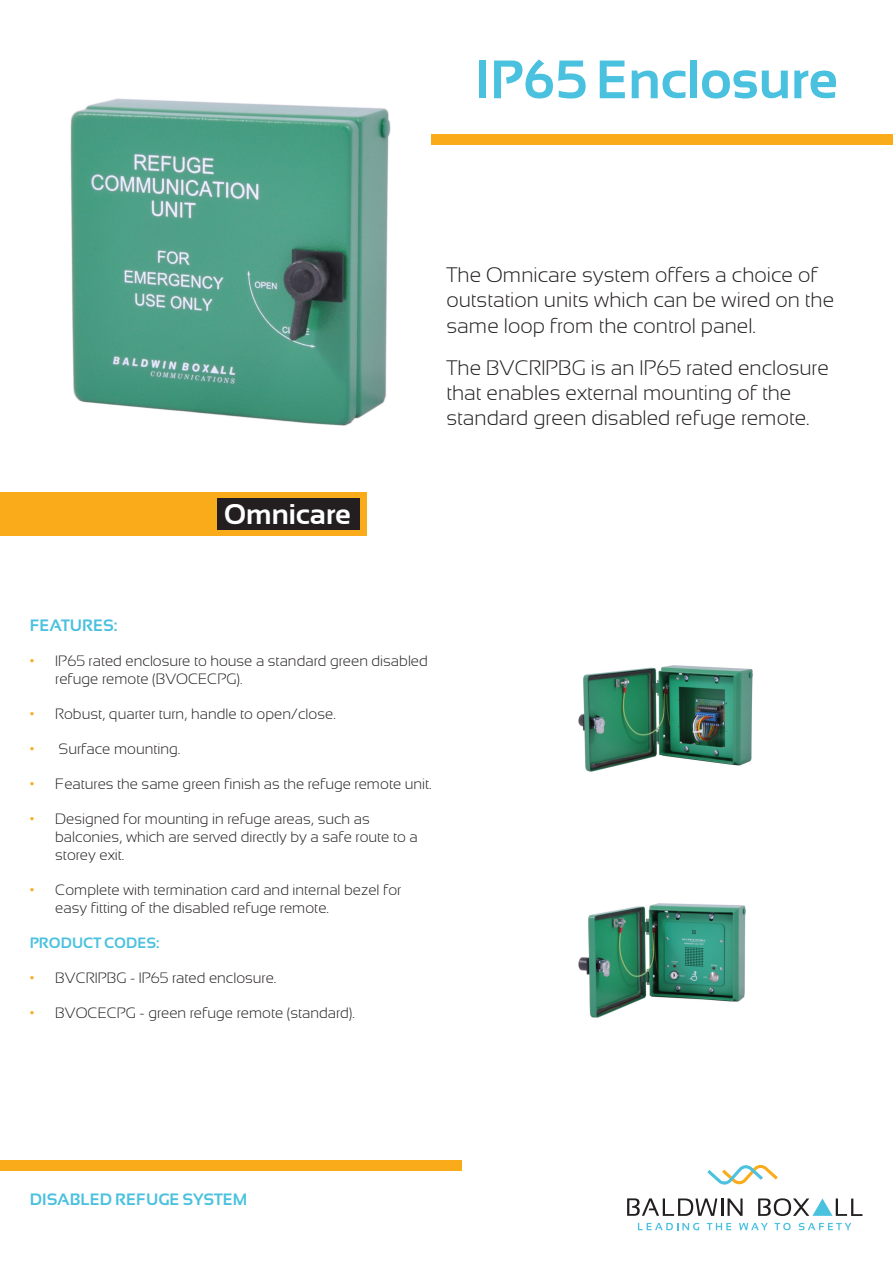
<style>
.page{position:relative;width:893px;height:1263px;background:#fff}
.page>*{position:absolute;margin:0;border:0;box-sizing:border-box;transform-origin:0 0}
.Page_Heading_p1{font:700 54px "Sansation";color:#4ac1df}
.t1{font:700 28.5px "Sansation";color:#fff}
.First_para_front_pag{font:300 21px/25.2px "Sansation";color:#231f20}
.Product_Category{font:700 16.5px "Sansation";color:#4ac1df}
.t2{font:300 15px/18px "Sansation";color:#231f20}
.t3{font:700 15px "Sansation";color:#4ac1df}
.s1{color:#faab1a}
</style>
<div class="page">
<svg style="left:638px;top:1223px;width:61px;height:7px"></svg>
<svg style="left:707px;top:1223px;width:24px;height:7px"></svg>
<svg style="left:739px;top:1223px;width:29px;height:7px"></svg>
<svg style="left:774px;top:1223px;width:17px;height:7px"></svg>
<svg style="left:799px;top:1223px;width:52px;height:7px"></svg>
<svg style="left:707px;top:1165px;width:71px;height:19px"></svg>
<svg style="left:627px;top:1198px;width:90px;height:18px"></svg>
<hr style="left:721px;top:1198px;width:3px;height:18px;background:#231f20">
<svg style="left:727px;top:1198px;width:16px;height:18px"></svg>
<svg style="left:758px;top:1198px;width:104px;height:18px"></svg>
<div style="left:0;top:1160px;width:461px;height:11px;background:#faab1a"></div>
<div style="left:432px;top:135px;width:461px;height:10px;background:#faab1a"></div>
<div style="left:0;top:492px;width:367px;height:44px;background:#faab1a"></div>
<div style="left:217px;top:498px;width:142px;height:32px;background:#231f20"></div>
<img style="left:70px;top:99px;width:321px;height:326px">
<img style="left:579px;top:665px;width:174px;height:106px">
<img style="left:579px;top:903px;width:167px;height:115px">
<p class="Page_Heading_p1" style="left:475px;top:50px;width:364px">IP65 Enclosure</p>
<p class="t1" style="left:224px;top:498px;width:128px">Omnicare</p>
<p class="First_para_front_pag" style="left:446px;top:262px;width:389px">The Omnicare system offers a choice of outstation units which can be wired on the same loop from the control panel.</p>
<p class="First_para_front_pag" style="left:446px;top:355px;width:384px">The BVCRIPBG is an IP65 rated enclosure that enables external mounting of the standard green disabled refuge remote.</p>
<p class="Product_Category" style="left:30px;top:616px;width:89px">FEATURES:</p>
<p class="t2" style="left:55px;top:652px;width:374px;text-indent:-26px"><span class="s1">•</span> IP65 rated enclosure to house a standard green disabled refuge remote (BVOCECPG).</p>
<p class="t2" style="left:30px;top:705px;width:308px"><span class="s1">•</span> Robust, quarter turn, handle to open/close.</p>
<p class="t2" style="left:30px;top:740px;width:152px"><span class="s1">•</span> Surface mounting.</p>
<p class="t2" style="left:30px;top:775px;width:403px"><span class="s1">•</span> Features the same green finish as the refuge remote unit.</p>
<p class="t2" style="left:55px;top:810px;width:364px;text-indent:-26px"><span class="s1">•</span> Designed for mounting in refuge areas, such as balconies, which are served directly by a safe route to a storey exit.</p>
<p class="t2" style="left:55px;top:881px;width:348px;text-indent:-26px"><span class="s1">•</span> Complete with termination card and internal bezel for easy fitting of the disabled refuge remote.</p>
<p class="t3" style="left:30px;top:934px;width:131px">PRODUCT CODES:</p>
<p class="t2" style="left:30px;top:969px;width:248px"><span class="s1">•</span> BVCRIPBG - IP65 rated enclosure.</p>
<p class="t2" style="left:30px;top:1004px;width:327px"><span class="s1">•</span> BVOCECPG - green refuge remote (standard).</p>
<p class="Product_Category" style="left:30px;top:1190px;width:219px">DISABLED REFUGE SYSTEM</p>
</div>
